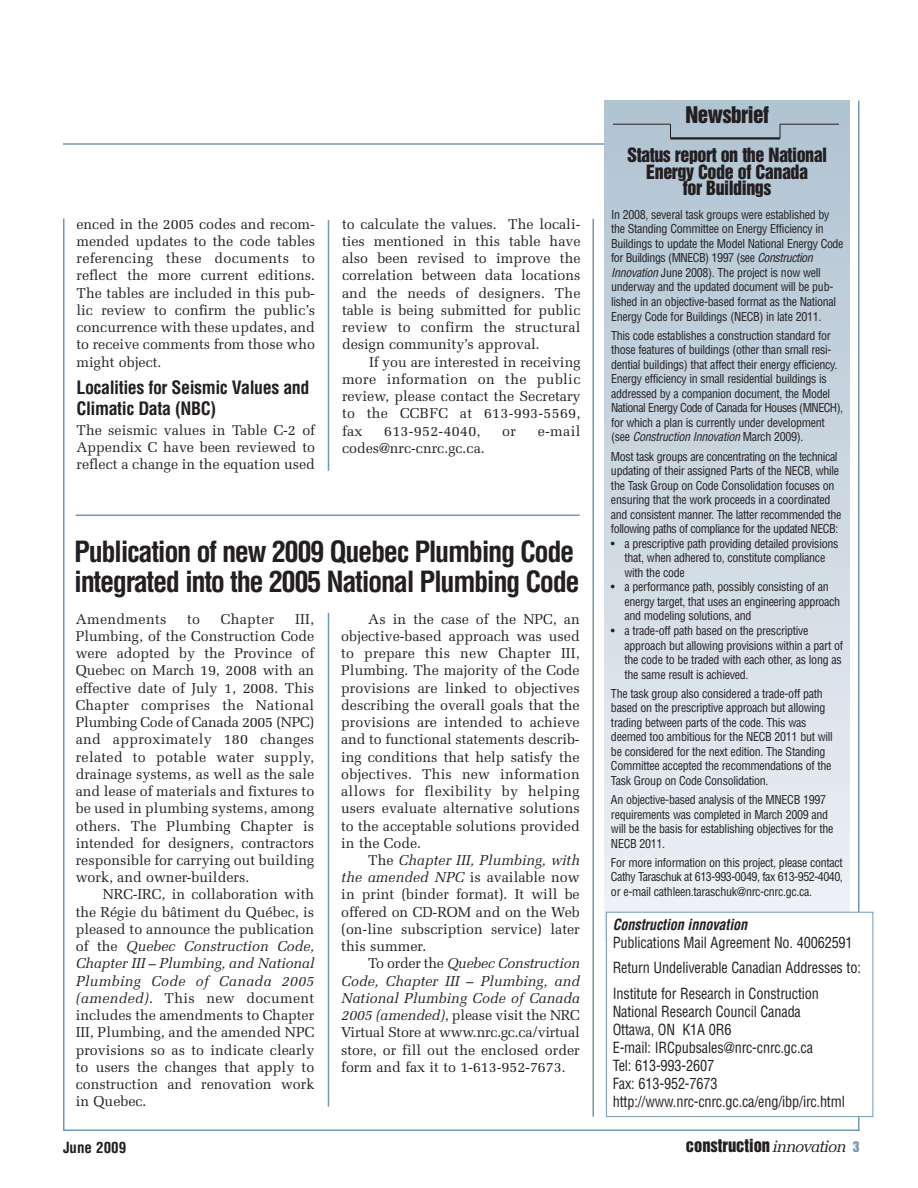
<style>
.page{position:relative;width:918px;height:1188px;background:#fff}
.page>*{position:absolute;margin:0;border:0;box-sizing:border-box;transform-origin:0 0}
.t1{font:700 condensed 28.5px/30px "Helvetica";letter-spacing:-.05em;color:#231f20}
.t2{font:21px "Helvetica Inserat";letter-spacing:-.025em;color:#231f20}
.t3{font:18px/16.5px "Helvetica Inserat";letter-spacing:-.025em;color:#231f20;text-align:center}
.t4{font:700 condensed 18px/21px "Helvetica";letter-spacing:-.025em;color:#231f20}
.t5{font:16.5px "Helvetica Inserat";color:#231f20}
.t6{font:condensed 15px/18px "Helvetica";letter-spacing:-.01em;color:#231f20;scale:.95 1}
.t7{font:italic 700 condensed 15px "Helvetica";color:#231f20;scale:.95 1}
.t8{font:700 condensed 15px "Helvetica";color:#231f20}
.t9{font:14.25px/17.2px "Melior";color:#231f20;text-align:justify}
.t10{font:14.25px "Melior";letter-spacing:.02em;color:#231f20}
.t11{font:condensed 12px/14.5px "Helvetica";letter-spacing:-.025em;color:#231f20}
.s1{font-style:italic}
.s2{font-family:"Melior";font-style:italic}
.s3{font-size:13.5px;color:#7399b1}
</style>
<div class="page">
<hr style="left:63px;top:143px;width:771px;height:2px;background:#7399b1">
<div style="left:605px;top:100px;width:245px;height:842px;background:linear-gradient(to bottom,#afc2d1,#eff1f5)"></div>
<hr style="left:613px;top:124px;width:57px;height:1px;background:#231f20">
<hr style="left:780px;top:124px;width:59px;height:1px;background:#231f20">
<svg style="left:670px;top:124px;width:1px;height:13px"></svg>
<svg style="left:780px;top:124px;width:1px;height:14px"></svg>
<hr style="left:670px;top:137px;width:110px;height:3px;background:#231f20">
<hr style="left:63px;top:218px;width:1px;height:913px;background:#7399b1">
<hr style="left:858px;top:100px;width:2px;height:1031px;background:#7399b1">
<hr style="left:63px;top:1130px;width:797px;height:1px;background:#7399b1">
<hr style="left:76px;top:514px;width:504px;height:2px;background:#7399b1">
<div style="left:607px;top:913px;width:266px;height:203px;background:#fff"></div>
<div style="left:606px;top:912px;width:267px;height:205px;border:1px solid #7399b1"></div>
<hr style="left:592px;top:219px;width:2px;height:898px;background:#7399b1">
<hr style="left:328px;top:599px;width:1px;height:508px;background:#7399b1">
<div style="left:74px;top:540px;width:514px;height:73px;background:#fff"></div>
<hr style="left:328px;top:220px;width:1px;height:251px;background:#7399b1">
<p class="t9" style="left:76px;top:216px;width:240px">enced in the 2005 codes and recom&shy;mended updates to the code tables referencing these documents to reflect the more current editions.<br>The tables are included in this pub&shy;lic review to confirm the public’s concurrence with these updates, and to receive comments from those who might object.</p>
<p class="t4" style="left:76px;top:378px;width:235px">Localities for Seismic Values and<br>Climatic Data (NBC)</p>
<p class="t9" style="left:76px;top:423px;width:240px">The seismic values in Table C-2 of Appendix C have been reviewed to reflect a change in the equation used</p>
<p class="t9" style="left:342px;top:216px;width:240px">to calculate the values. The locali&shy;ties mentioned in this table have also been revised to improve the correlation between data locations and the needs of designers. The table is being submitted for public review to confirm the structural design community’s approval.</p>
<p class="t9" style="left:342px;top:354px;width:240px;text-indent:27px">If you are interested in receiving more information on the public review, please contact the Secretary to the CCBFC at 613-993-5569, fax</p>
<p class="t10" style="left:384px;top:425px;width:98px">613-952-4040,</p>
<p class="t9" style="left:502px;top:423px;width:15px">or</p>
<p class="t9" style="left:538px;top:423px;width:44px">e-mail</p>
<p class="t9" style="left:342px;top:441px;width:144px">codes@nrc-cnrc.gc.ca.</p>
<h1 class="t1" style="left:74px;top:539px;width:507px">Publication of new 2009 Quebec Plumbing Code integrated into the 2005 National Plumbing Code</h1>
<p class="t10" style="left:76px;top:613px;width:92px">Amendments</p>
<p class="t9" style="left:187px;top:611px;width:14px">to</p>
<p class="t10" style="left:221px;top:613px;width:55px">Chapter</p>
<p class="t9" style="left:76px;top:611px;width:240px;text-indent:219px">III, Plumbing, of the Construction Code were adopted by the Province of Quebec on March 19, 2008 with an effective date of July 1, 2008. This Chapter comprises the National Plumbing Code of Canada 2005 (NPC) and approximately 180 changes related to potable water supply, drainage systems, as well as the sale and lease of materials and fixtures to be used in plumbing systems, among others. The Plumbing Chapter is intended for designers, contractors responsible for carrying out building work, and owner-builders.</p>
<p class="t9" style="left:76px;top:887px;width:240px;text-indent:27px">NRC-IRC, in collaboration with the Régie du bâtiment du Québec, is pleased to announce the publication of the <span class="s1">Quebec Construction Code, Chapter III – Plumbing, and National Plumbing Code of Canada 2005 (amended)</span>. This new document includes the amendments to Chapter III, Plumbing, and the amended NPC provisions so as to indicate clearly to users the changes that apply to construction and renovation work in Quebec.</p>
<p class="t9" style="left:341px;top:611px;width:240px;text-indent:27px">As in the case of the NPC, an objective-based approach was used to prepare this new Chapter III, Plumbing. The majority of the Code provisions are linked to objectives describing the overall goals that the provisions are intended to achieve and to functional statements describ&shy;ing conditions that help satisfy the objectives. This new information allows for flexibility by helping users evaluate alternative solutions to the acceptable solutions provided in the Code.</p>
<p class="t9" style="left:341px;top:853px;width:240px;text-indent:27px">The <span class="s1">Chapter III, Plumbing, with the amended NPC</span> is available now in print (binder format). It will be offered on CD-ROM and on the Web (on-line subscription service) later this summer.</p>
<p class="t9" style="left:341px;top:956px;width:240px;text-indent:27px">To order the <span class="s1">Quebec Construction Code, Chapter III – Plumbing, and National Plumbing Code of Canada 2005 (amended)</span>, please visit the NRC Virtual Store at www.nrc.gc.ca/virtual store, or fill out the enclosed order form and fax it to 1-613-952-7673.</p>
<h2 class="t2" style="left:686px;top:106px;width:85px">Newsbrief</h2>
<p class="t3" style="left:627px;top:148px;width:202px">Status report on the National<br>Energy Code of Canada<br>for Buildings</p>
<p class="t11" style="left:611px;top:208px;width:234px">In 2008, several task groups were established by the Standing Committee on Energy Efficiency in Buildings to update the Model National Energy Code for Buildings (MNECB) 1997 (see <span class="s1">Construction Innovation</span>June 2008). The project is now well underway and the updated document will be pub&shy;lished in an objective-based format as the National Energy Code for Buildings (NECB) in late 2011.</p>
<p class="t11" style="left:611px;top:329px;width:234px">This code establishes a construction standard for those features of buildings (other than small resi&shy;dential buildings) that affect their energy efficiency.<br>Energy efficiency in small residential buildings is addressed by a companion document, the Model National Energy Code of Canada for Houses (MNECH), for which a plan is currently under development<br>( s e e <span class="s1">Construction Innovation</span> M a r c h 2 0 0 9 ) .</p>
<p class="t11" style="left:611px;top:450px;width:232px">Most task groups are concentrating on the technical updating of their assigned Parts of the NECB, while the Task Group on Code Consolidation focuses on ensuring that the work proceeds in a coordinated and consistent manner. The latter recommended the following paths of compliance for the updated NECB:</p>
<p class="t11" style="left:624px;top:537px;width:215px;text-indent:-14px">• a prescriptive path providing detailed provisions that, when adhered to, constitute compliance with the code</p>
<p class="t11" style="left:624px;top:581px;width:217px;text-indent:-14px">• a performance path, possibly consisting of an energy target, that uses an engineering approach and modeling solutions, and</p>
<p class="t11" style="left:624px;top:624px;width:220px;text-indent:-14px">• a trade-off path based on the prescriptive approach but allowing provisions within a part of the code to be traded with each other, as long as the same result is achieved.</p>
<p class="t11" style="left:611px;top:687px;width:223px">The task group also considered a trade-off path based on the prescriptive approach but allowing trading between parts of the code. This was deemed too ambitious for the NECB 2011 but will be considered for the next edition. The Standing Committee accepted the recommendations of the Task Group on Code Consolidation.</p>
<p class="t11" style="left:611px;top:793px;width:224px">An objective-based analysis of the MNECB 1997 requirements was completed in March 2009 and will be the basis for establishing objectives for the NECB 2011.</p>
<p class="t11" style="left:611px;top:856px;width:234px;text-align:justify">For more information on this project, please contact Cathy Taraschuk at 613-993-0049, fax 613-952-4040, or e-mail cathleen.taraschuk@nrc-cnrc.gc.ca.</p>
<p class="t7" style="left:613px;top:919px;width:146px">Construction innovation</p>
<p class="t6" style="left:613px;top:931px;width:263px;line-height:25.5px">Publications Mail Agreement No. 40062591<br>Return Undeliverable Canadian Addresses to:<br>Institute for Research in Construction</p>
<p class="t6" style="left:613px;top:1004px;width:246px">National Research Council Canada<br>Ottawa, ON K1A 0R6<br>E-mail: IRCpubsales@nrc-cnrc.gc.ca<br>Tel: 613-993-2607<br>Fax: 613-952-7673 http://www.nrc-cnrc.gc.ca/eng/ibp/irc.html</p>
<p class="t8" style="left:63px;top:1142px;width:65px">June 2009</p>
<p class="t5" style="left:686px;top:1139px;width:175px">construction <span class="s2">innovation</span> <span class="s3">3</span></p>
</div>
